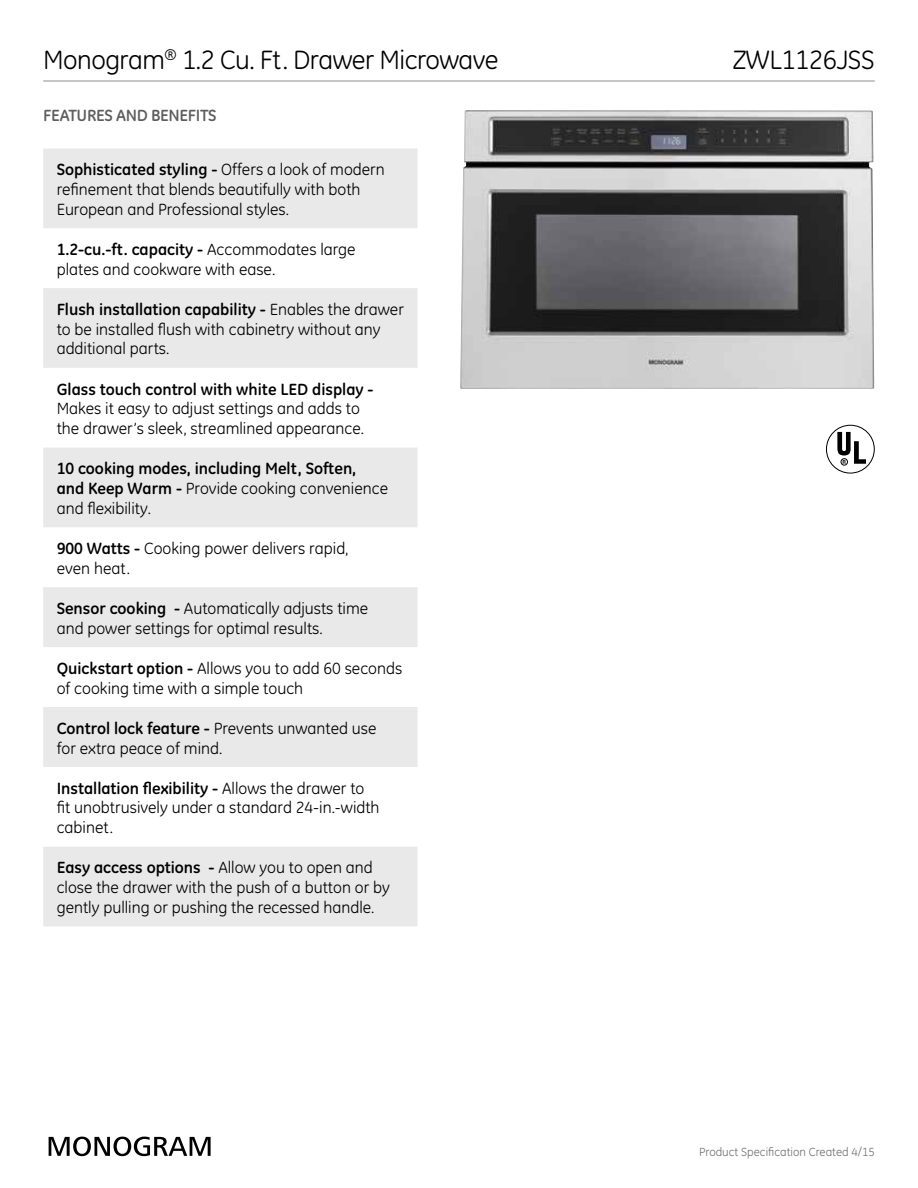
<style>
.page{position:relative;width:918px;height:1188px;background:#fff}
.page>*{position:absolute;margin:0;border:0;box-sizing:border-box;transform-origin:0 0}
.t1{font:27px "GE Inspira";letter-spacing:-.02em;color:#000}
.t2{font:16.5px/19.8px "GE Inspira";color:#000}
.t3{font:700 16.5px/19.8px "GE Inspira";color:#000}
.t4{font:700 16.5px "GE Inspira";letter-spacing:-.02em;color:#5e5e5f}
.t5{font:12px "GE Inspira";color:#727273}
.t6{font:700 5.7px "Helvetica";color:#000;scale:.85 1}
.s1{font-weight:700}
.s2{font-weight:400}
</style>
<div class="page">
<hr style="left:43px;top:80px;width:832px;height:2px;background:#9b9b9c">
<svg style="left:49px;top:1137px;width:162px;height:19px"></svg>
<svg style="left:837px;top:432px;width:29px;height:32px"></svg>
<div style="left:841px;top:458px;width:7px;height:7px;border:1px solid #000;border-radius:50%"></div>
<div style="left:826px;top:425px;width:49px;height:49px;border:1px solid #000;border-radius:50%"></div>
<svg style="left:43px;top:148px;width:375px;height:778px;fill:#e9e9ea"></svg>
<img style="left:460px;top:110px;width:414px;height:279px">
<h1 class="t1" style="left:43px;top:44px;width:457px">Monogram<sup>®</sup> 1.2 Cu. Ft. Drawer Microwave</h1>
<h1 class="t1" style="left:733px;top:44px;width:144px">ZWL1126JSS</h1>
<p class="t4" style="left:43px;top:105px;width:175px">FEATURES AND BENEFITS</p>
<p class="t2" style="left:57px;top:160px;width:330px"><span class="s1">Sophisticated styling -</span> Offers a look of modern refinement that blends beautifully with both<br>European and Professional styles.</p>
<p class="t2" style="left:57px;top:239px;width:300px"><span class="s1">1.2-cu.-ft. capacity -</span> Accommodates large plates and cookware with ease.</p>
<p class="t2" style="left:57px;top:299px;width:349px"><span class="s1">Flush installation capability -</span> Enables the drawer to be installed flush with cabinetry without any additional parts.</p>
<p class="t3" style="left:57px;top:379px;width:318px">Glass touch control with white LED display -</p>
<p class="t2" style="left:57px;top:399px;width:309px">Makes it easy to adjust settings and adds to the drawer’s sleek, streamlined appearance.</p>
<p class="t3" style="left:57px;top:458px;width:333px">10 cooking modes, including Melt, Soften,<br>and Keep Warm - <span class="s2">Provide cooking convenience and flexibility.</span></p>
<p class="t2" style="left:57px;top:538px;width:293px"><span class="s1">900 Watts -</span> Cooking power delivers rapid, even heat.</p>
<p class="t2" style="left:57px;top:598px;width:313px"><span class="s1">Sensor cooking -</span> Automatically adjusts time and power settings for optimal results.</p>
<p class="t2" style="left:57px;top:658px;width:347px"><span class="s1">Quickstart option -</span> Allows you to add 60 seconds of cooking time with a simple touch</p>
<p class="t2" style="left:57px;top:718px;width:321px"><span class="s1">Control lock feature -</span> Prevents unwanted use for extra peace of mind.</p>
<p class="t2" style="left:57px;top:778px;width:324px"><span class="s1">Installation flexibility -</span> Allows the drawer to fit unobtrusively under a standard 24-in.-width cabinet.</p>
<p class="t2" style="left:57px;top:858px;width:335px"><span class="s1">Easy access options -</span> Allow you to open and close the drawer with the push of a button or by gently pulling or pushing the recessed handle.</p>
<p class="t6" style="left:843px;top:457px;width:6px">R</p>
<p class="t5" style="left:699px;top:1145px;width:177px">Product Specification Created 4/15</p>
</div>
